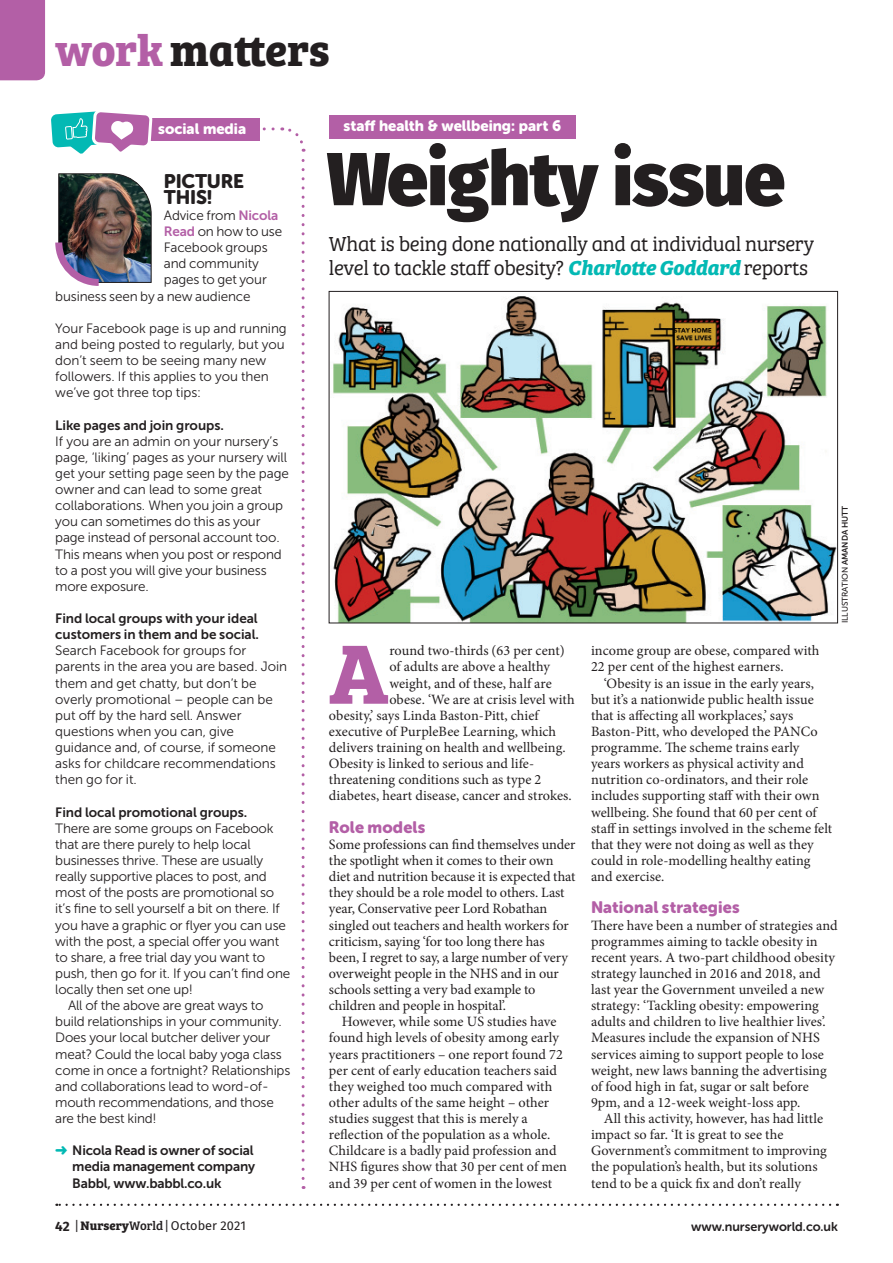
<style>
.page{position:relative;width:893px;height:1263px;background:#fff}
.page>*{position:absolute;margin:0;border:0;box-sizing:border-box;transform-origin:0 0}
.Body__Drop_Cap{font:700 87px "Bree Serif";color:#b35fa6}
.Headline{font:800 75px "Fira Sans";letter-spacing:-.01em;color:#231f20}
.t1{font:700 45px "Bree Serif";letter-spacing:-.005em;color:#231f20}
.Standfirst{font:21px/24px "Bree Serif Lt";letter-spacing:-.02em;color:#231f20}
.t2{font:19.5px/16.2px "Museo Sans Rounded 900";letter-spacing:-.01em;color:#231f20}
.Crosshead__Purple__l{font:16.5px "Museo Sans Rounded 900";letter-spacing:.01em;color:#b35fa6}
.t3{font:15px "Museo Sans Rounded 900";color:#fff}
.Body__Indented{font:14.25px/16.2px "Minion Pro";color:#231f20}
.Body__Full_Out{font:14.25px/16.2px "Minion Pro";color:#231f20}
.Body__Drop_Cap-2{font:14.25px "Minion Pro";letter-spacing:.005em;color:#231f20}
.Panel__Full_Out{font:13.5px/16.2px "Museo Sans 300";letter-spacing:-.005em;color:#231f20}
.Panel__Indented{font:13.5px/16.2px "Museo Sans 300";letter-spacing:-.015em;color:#231f20}
.Panel__Bold{font:13.5px/16px "Museo Sans 700";letter-spacing:-.005em;color:#231f20}
.t4{font:12.75px "Fira Sans";color:#231f20}
.t5{font:12.75px "Museo Sans Rounded 700";color:#231f20}
.PHOTO_CREDIT__BY{font:8.25px "Museo Sans 500";letter-spacing:-.005em;color:#231f20}
.s1{color:#b35fa6}
.s2{font-family:"Museo Sans 700";color:#b35fa6}
.s3{color:#03b9b4}
.s4{font-family:"Bree Serif";font-weight:700;font-style:italic;color:#03b9b4}
.s5{font-family:"Museo Sans 700"}
.s6{font-weight:700;font-size:13.5px}
.s7{font-family:"Museo Sans Cond 500"}
.s8{font-family:"Bree Serif";font-weight:700}
.s9{font-family:"Bree Serif"}
</style>
<div class="page">
<svg style="left:56px;top:1204px;width:774px;height:2px"></svg>
<div style="left:0;top:0;width:45px;height:80px;background:#b35fa6"></div>
<svg style="left:282px;top:127px;width:23px;height:1051px"></svg>
<svg style="left:262px;top:127px;width:11px;height:3px"></svg>
<div style="left:145px;top:118px;width:115px;height:22px;background:#b35fa6"></div>
<div style="left:329px;top:115px;width:247px;height:24px;background:#b35fa6"></div>
<svg style="left:51px;top:111px;width:103px;height:43px"></svg>
<img style="left:333px;top:296px;width:503px;height:325px">
<img style="left:55px;top:173px;width:97px;height:113px">
<h3 class="t1" style="left:55px;top:16px;width:276px"><span class="s1">work</span> matters</h3>
<p class="t3" style="left:158px;top:120px;width:89px">social media</p>
<p class="t3" style="left:343px;top:117px;width:219px">staff health &amp; wellbeing: part 6</p>
<p class="t2" style="left:164px;top:173px;width:82px">PICTURE<br>THIS!</p>
<p class="Panel__Indented" style="left:164px;top:207px;width:116px">Advice from <span class="s2">Nicola</span></p>
<p class="Panel__Indented" style="left:164px;top:223px;width:120px"><span class="s2">Read</span> on how to use</p>
<p class="Panel__Indented" style="left:164px;top:240px;width:105px">Facebook groups</p>
<p class="Panel__Indented" style="left:164px;top:256px;width:96px">and community</p>
<p class="Panel__Indented" style="left:164px;top:272px;width:104px">pages to get your</p>
<p class="Panel__Indented" style="left:55px;top:288px;width:197px">business seen by a new audience</p>
<p class="Panel__Full_Out" style="left:55px;top:320px;width:233px">Your Facebook page is up and running and being posted to regularly, but you don’t seem to be seeing many new followers. If this applies to you then we’ve got three top tips:</p>
<p class="Panel__Bold" style="left:55px;top:417px;width:170px">Like pages and join groups.</p>
<p class="Panel__Full_Out" style="left:55px;top:433px;width:235px">If you are an admin on your nursery’s page, ‘liking’ pages as your nursery will get your setting page seen by the page owner and can lead to some great collaborations. When you join a group you can sometimes do this as your page instead of personal account too.<br>This means when you post or respond to a post you will give your business more exposure.</p>
<p class="Panel__Bold" style="left:55px;top:610px;width:205px">Find local groups with your ideal customers in them and be social.</p>
<p class="Panel__Full_Out" style="left:55px;top:643px;width:233px">Search Facebook for groups for parents in the area you are based. Join them and get chatty, but don’t be overly promotional – people can be put off by the hard sell. Answer questions when you can, give guidance and, of course, if someone asks for childcare recommendations then go for it.</p>
<p class="Panel__Bold" style="left:55px;top:804px;width:193px">Find local promotional groups.</p>
<p class="Panel__Indented" style="left:55px;top:820px;width:237px">There are some groups on Facebook that are there purely to help local businesses thrive. These are usually really supportive places to post, and most of the posts are promotional so it’s fine to sell yourself a bit on there. If you have a graphic or flyer you can use with the post, a special offer you want to share, a free trial day you want to push, then go for it. If you can’t find one locally then set one up!</p>
<p class="Panel__Indented" style="left:55px;top:997px;width:237px;text-indent:13px">All of the above are great ways to build relationships in your community.<br>Does your local butcher deliver your meat? Could the local baby yoga class come in once a fortnight? Relationships and collaborations lead to word-of&shy;mouth recommendations, and those are the best kind!</p>
<p class="Panel__Bold" style="left:72px;top:1142px;width:184px;text-align:justify;text-indent:-17px"><span class="s3">➜</span> Nicola Read is owner of social media management company Babbl, www.babbl.co.uk</p>
<p class="Headline" style="left:327px;top:126px;width:460px">Weighty issue</p>
<p class="Standfirst" style="left:329px;top:231px;width:487px">What is being done nationally and at individual nursery level to tackle staff obesity? <span class="s4">Charlotte Goddard</span> reports</p>
<p class="PHOTO_CREDIT__BY" style="left:840px;top:623px;width:119px;rotate:-90deg">ILLUSTRATION <span class="s5">AMANDA HUTT</span></p>
<p class="Body__Drop_Cap" style="left:329px;top:606px;width:61px">A</p>
<p class="Body__Drop_Cap-2" style="left:389px;top:641px;width:177px">round two-thirds (63 per cent)</p>
<p class="Body__Drop_Cap-2" style="left:389px;top:657px;width:162px">of adults are above a healthy</p>
<p class="Body__Drop_Cap-2" style="left:389px;top:673px;width:164px">weight, and of these, half are</p>
<p class="Body__Drop_Cap-2" style="left:389px;top:690px;width:187px">obese. ‘We are at crisis level with</p>
<p class="Body__Drop_Cap-2" style="left:329px;top:706px;width:211px">obesity,’ says Linda Baston-Pitt, chief</p>
<p class="Body__Drop_Cap-2" style="left:329px;top:722px;width:229px">executive of PurpleBee Learning, which</p>
<p class="Body__Drop_Cap-2" style="left:329px;top:738px;width:238px">delivers training on health and wellbeing.</p>
<p class="Body__Drop_Cap-2" style="left:329px;top:754px;width:207px">Obesity is linked to serious and life-</p>
<p class="Body__Drop_Cap-2" style="left:329px;top:770px;width:214px">threatening conditions such as type 2</p>
<p class="Body__Drop_Cap-2" style="left:329px;top:786px;width:244px">diabetes, heart disease, cancer and strokes.</p>
<p class="Crosshead__Purple__l" style="left:329px;top:817px;width:98px">Role models</p>
<p class="Body__Full_Out" style="left:329px;top:836px;width:248px">Some professions can find themselves under the spotlight when it comes to their own diet and nutrition because it is expected that they should be a role model to others. Last year, Conservative peer Lord Robathan singled out teachers and health workers for criticism, saying ‘for too long there has been, I regret to say, a large number of very overweight people in the NHS and in our schools setting a very bad example to children and people in hospital’.</p>
<p class="Body__Indented" style="left:329px;top:1014px;width:239px;text-indent:13px">However, while some US studies have found high levels of obesity among early years practitioners – one report found 72 per cent of early education teachers said they weighed too much compared with other adults of the same height – other studies suggest that this is merely a reflection of the population as a whole.<br>Childcare is a badly paid profession and NHS figures show that 30 per cent of men and 39 per cent of women in the lowest</p>
<p class="Body__Indented" style="left:591px;top:643px;width:230px">income group are obese, compared with<br>22 per cent of the highest earners.</p>
<p class="Body__Indented" style="left:591px;top:675px;width:243px;text-indent:13px">‘Obesity is an issue in the early years, but it’s a nationwide public health issue that is affecting all workplaces,’ says Baston-Pitt, who developed the PANCo programme. The scheme trains early years workers as physical activity and nutrition co-ordinators, and their role includes supporting staff with their own wellbeing. She found that 60 per cent of staff in settings involved in the scheme felt that they were not doing as well as they could in role-modelling healthy eating and exercise.</p>
<p class="Crosshead__Purple__l" style="left:591px;top:898px;width:150px">National strategies</p>
<p class="Body__Full_Out" style="left:591px;top:917px;width:248px">There have been a number of strategies and programmes aiming to tackle obesity in recent years. A two-part childhood obesity strategy launched in 2016 and 2018, and last year the Government unveiled a new strategy: ‘Tackling obesity: empowering adults and children to live healthier lives’.<br>Measures include the expansion of NHS services aiming to support people to lose weight, new laws banning the advertising of food high in fat, sugar or salt before 9pm, and a 12-week weight-loss app.</p>
<p class="Body__Indented" style="left:591px;top:1110px;width:237px;text-indent:13px">All this activity, however, has had little impact so far. ‘It is great to see the Government’s commitment to improving the population’s health, but its solutions tend to be a quick fix and don’t really</p>
<p class="t4" style="left:55px;top:1216px;width:192px"><span class="s6">42</span> <span class="s7">|</span> <span class="s8">Nursery</span><span class="s9">World</span> <span class="s7">|</span> October 2021</p>
<p class="t5" style="left:691px;top:1219px;width:148px">www.nurseryworld.co.uk</p>
</div>
